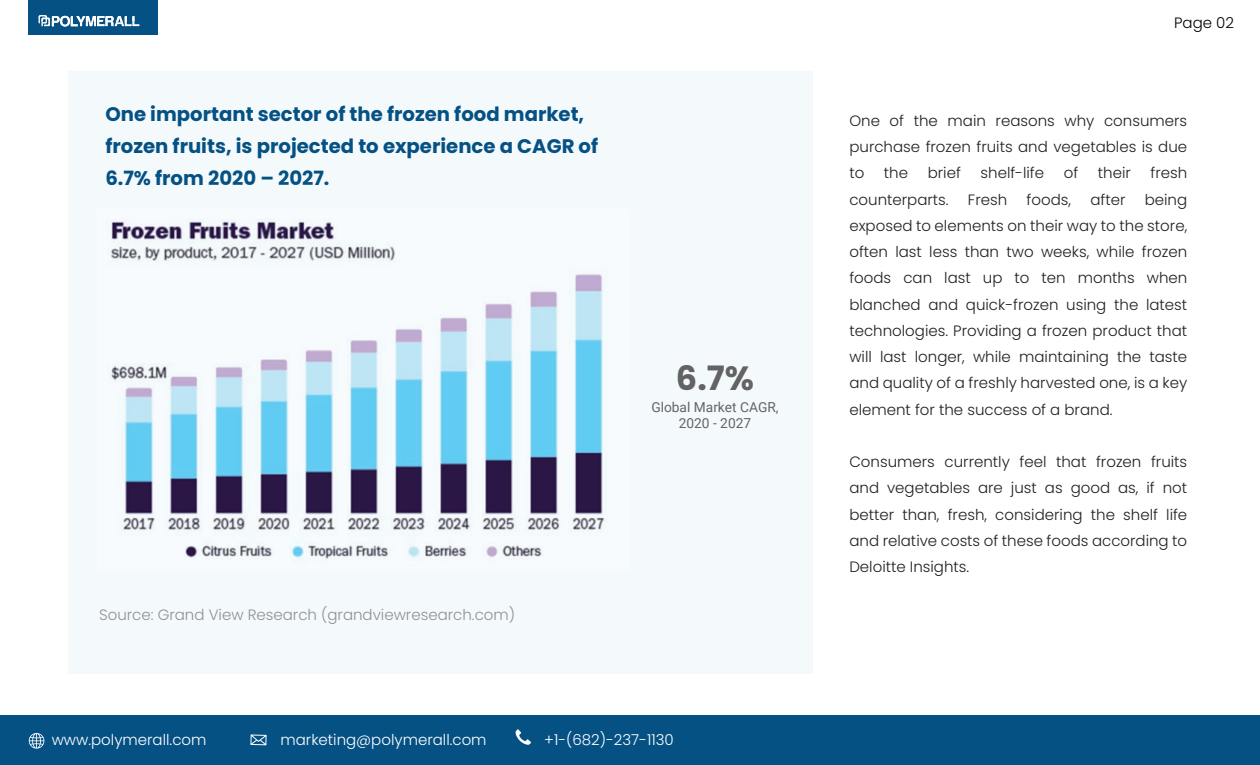
<style>
.page{position:relative;width:1260px;height:765px;background:#fff}
.page>*{position:absolute;margin:0;border:0;box-sizing:border-box;transform-origin:0 0}
.t1{font:700 33.62px "Poppins";color:#636366}
.t2{font:700 19.62px/31.8px "Poppins";color:#055184}
.t3{font:300 15px/26.2px "Poppins";color:#231f20;text-align:justify}
.t4{font:300 15px "Poppins";color:#fff}
.t5{font:300 15px "Poppins";color:#8f9194}
.t6{font:300 15px "Poppins";color:#020205}
.t7{font:13.75px/16.5px "Roboto";color:#636366;text-align:center}
</style>
<div class="page">
<div style="left:69px;top:71px;width:744px;height:603px;background:#f4fafc"></div>
<div style="left:0;top:716px;width:1260px;height:49px;background:#055184"></div>
<div style="left:28px;top:0;width:130px;height:35px;background:#055184"></div>
<svg style="left:38px;top:15px;width:101px;height:12px"></svg>
<svg style="left:250px;top:735px;width:17px;height:10px"></svg>
<svg style="left:29px;top:733px;width:15px;height:16px"></svg>
<svg style="left:516px;top:729px;width:15px;height:16px"></svg>
<img style="left:111px;top:221px;width:493px;height:338px">
<h2 class="t2" style="left:105px;top:98px;width:494px">One important sector of the frozen food market, frozen fruits, is projected to experience a CAGR of<br>6.7% from 2020 – 2027.</h2>
<p class="t5" style="left:99px;top:606px;width:417px">Source: Grand View Research (grandviewresearch.com)</p>
<h1 class="t1" style="left:676px;top:359px;width:80px">6.7%</h1>
<p class="t7" style="left:651px;top:398px;width:129px">Global Market CAGR,<br>2020 - 2027</p>
<p class="t4" style="left:52px;top:731px;width:156px">www.polymerall.com</p>
<p class="t4" style="left:280px;top:731px;width:208px">marketing@polymerall.com</p>
<p class="t4" style="left:544px;top:731px;width:131px">+1-(682)-237-1130</p>
<p class="t6" style="left:1174px;top:14px;width:61px">Page 02</p>
<p class="t3" style="left:849px;top:108px;width:339px">One of the main reasons why consumers purchase frozen fruits and vegetables is due to</p>
<p class="t3" style="left:884px;top:160px;width:26px">the</p>
<p class="t3" style="left:928px;top:160px;width:35px">brief</p>
<p class="t3" style="left:981px;top:160px;width:65px">shelf-life</p>
<p class="t3" style="left:1064px;top:160px;width:16px">of</p>
<p class="t3" style="left:1098px;top:160px;width:35px">their</p>
<p class="t3" style="left:1151px;top:160px;width:38px">fresh</p>
<p class="t3" style="left:849px;top:186px;width:101px">counterparts.</p>
<p class="t3" style="left:968px;top:186px;width:41px">Fresh</p>
<p class="t3" style="left:1027px;top:186px;width:46px">foods,</p>
<p class="t3" style="left:1090px;top:186px;width:37px">after</p>
<p class="t3" style="left:849px;top:186px;width:339px;text-indent:295px">being exposed to elements on their way to the store, often last less than two weeks, while frozen foods can last up to ten months when blanched and quick-frozen using the latest technologies. Providing a frozen product that will last longer, while maintaining the taste and quality of a freshly harvested one, is a key element for the success of a brand.</p>
<p class="t3" style="left:849px;top:449px;width:339px">Consumers currently feel that frozen fruits and vegetables are just as good as, if not better than, fresh, considering the shelf life and relative costs of these foods according to Deloitte Insights.</p>
</div>
